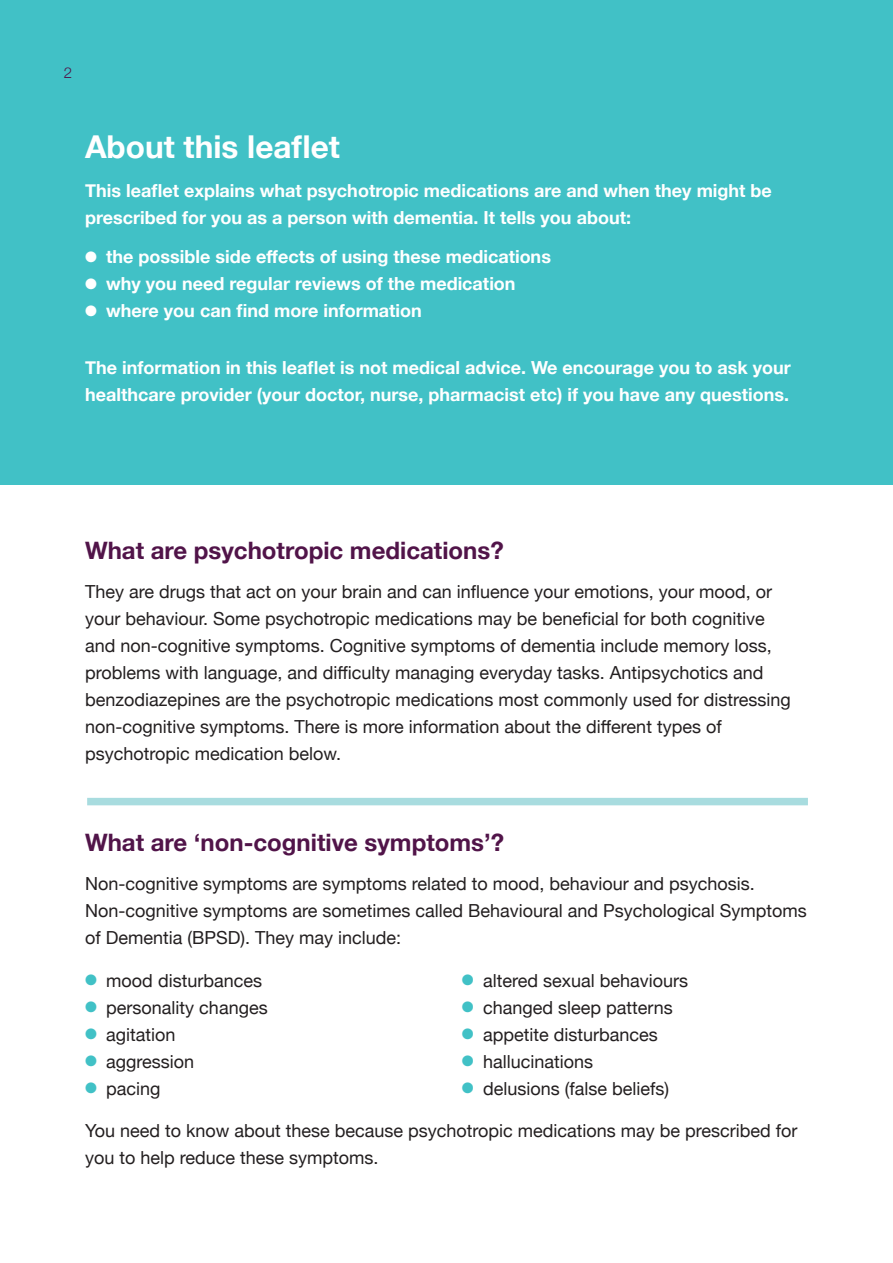
<style>
.page{position:relative;width:893px;height:1263px;background:#fff}
.page>*{position:absolute;margin:0;border:0;box-sizing:border-box;transform-origin:0 0}
.t1{font:700 31.5px "Helvetica Neue";color:#fff}
.t2{font:700 24px "Helvetica Neue";color:#511449}
.t3{font:18px/27px "Helvetica Neue";color:#231f20}
.t4{font:700 18px/27px "Helvetica Neue";color:#fff}
.t5{font:300 15px "Helvetica Neue";color:#511449}
.s1{color:#41c1c6}
</style>
<div class="page">
<div style="left:0;top:0;width:893px;height:484px;background:#41c1c6"></div>
<div style="left:87px;top:798px;width:721px;height:7px;background:#a8dcdf"></div>
<p class="t5" style="left:64px;top:64px;width:10px">2</p>
<h1 class="t1" style="left:85px;top:122px;width:256px">About this leaflet</h1>
<p class="t4" style="left:85px;top:178px;width:688px">This leaflet explains what psychotropic medications are and when they might be prescribed for you as a person with dementia. It tells you about:</p>
<p class="t4" style="left:85px;top:244px;width:467px">● the possible side effects of using these medications</p>
<p class="t4" style="left:85px;top:271px;width:432px">● why you need regular reviews of the medication</p>
<p class="t4" style="left:85px;top:298px;width:338px">● where you can find more information</p>
<p class="t4" style="left:85px;top:355px;width:707px">The information in this leaflet is not medical advice. We encourage you to ask your healthcare provider (your doctor, nurse, pharmacist etc) if you have any questions.</p>
<h2 class="t2" style="left:85px;top:532px;width:420px">What are psychotropic medications?</h2>
<p class="t3" style="left:85px;top:579px;width:707px">They are drugs that act on your brain and can influence your emotions, your mood, or your behaviour. Some psychotropic medications may be beneficial for both cognitive and non-cognitive symptoms. Cognitive symptoms of dementia include memory loss, problems with language, and difficulty managing everyday tasks. Antipsychotics and benzodiazepines are the psychotropic medications most commonly used for distressing non-cognitive symptoms. There is more information about the different types of psychotropic medication below.</p>
<h2 class="t2" style="left:85px;top:824px;width:421px">What are ‘non-cognitive symptoms’?</h2>
<p class="t3" style="left:85px;top:871px;width:723px">Non-cognitive symptoms are symptoms related to mood, behaviour and psychosis.<br>Non-cognitive symptoms are sometimes called Behavioural and Psychological Symptoms of Dementia (BPSD). They may include:</p>
<p class="t3" style="left:85px;top:968px;width:178px"><span class="s1">●</span> mood disturbances</p>
<p class="t3" style="left:85px;top:995px;width:184px"><span class="s1">●</span> personality changes</p>
<p class="t3" style="left:85px;top:1022px;width:92px"><span class="s1">●</span> agitation</p>
<p class="t3" style="left:85px;top:1049px;width:111px"><span class="s1">●</span> aggression</p>
<p class="t3" style="left:85px;top:1076px;width:77px"><span class="s1">●</span> pacing</p>
<p class="t3" style="left:462px;top:968px;width:228px"><span class="s1">●</span> altered sexual behaviours</p>
<p class="t3" style="left:462px;top:995px;width:212px"><span class="s1">●</span> changed sleep patterns</p>
<p class="t3" style="left:462px;top:1022px;width:197px"><span class="s1">●</span> appetite disturbances</p>
<p class="t3" style="left:462px;top:1049px;width:133px"><span class="s1">●</span> hallucinations</p>
<p class="t3" style="left:462px;top:1076px;width:209px"><span class="s1">●</span> delusions (false beliefs)</p>
<p class="t3" style="left:85px;top:1117px;width:714px">You need to know about these because psychotropic medications may be prescribed for you to help reduce these symptoms.</p>
</div>
